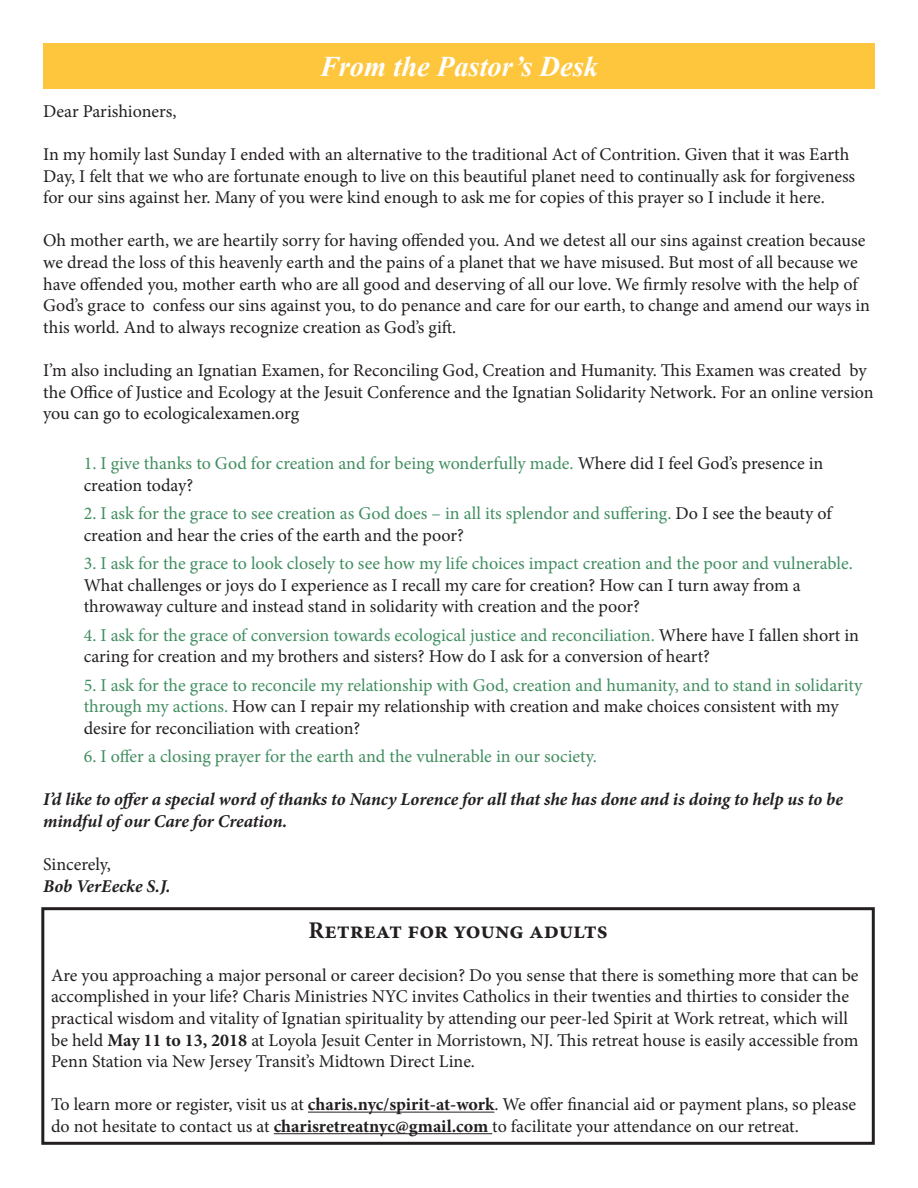
<style>
.page{position:relative;width:918px;height:1188px;background:#fff}
.page>*{position:absolute;margin:0;border:0;box-sizing:border-box;transform-origin:0 0}
.t1{font:italic 700 28.5px "Times New Roman";color:#fff}
.t2{font:700 24px "Minion Pro";letter-spacing:-.005em;color:#231f20}
.t3{font:18px/21.6px "Minion Pro";letter-spacing:-.005em;color:#231f20}
.t4{font:18px/21.6px "Minion Pro";color:#418e60}
.t5{font:italic 700 18px/21.6px "Minion Pro";letter-spacing:-.005em;color:#231f20}
.s1{color:#231f20}
.s2{color:#418e60}
.s3{font-weight:700}
</style>
<div class="page">
<div style="left:43px;top:43px;width:832px;height:46px;background:#fec63d"></div>
<hr style="left:308px;top:1112px;width:186px;height:1px;background:#231f20">
<hr style="left:274px;top:1133px;width:218px;height:1px;background:#231f20">
<div style="left:41px;top:907px;width:834px;height:238px;border:3px solid #231f20"></div>
<p class="t1" style="left:320px;top:46px;width:280px">From the Pastor’s Desk</p>
<p class="t3" style="left:43px;top:100px;width:135px">Dear Parishioners,</p>
<p class="t3" style="left:43px;top:144px;width:814px">In my homily last Sunday I ended with an alternative to the traditional Act of Contrition. Given that it was Earth<br>Day, I felt that we who are fortunate enough to live on this beautiful planet need to continually ask for forgiveness for our sins against her. Many of you were kind enough to ask me for copies of this prayer so I include it here.</p>
<p class="t3" style="left:43px;top:230px;width:828px">Oh mother earth, we are heartily sorry for having offended you. And we detest all our sins against creation because we dread the loss of this heavenly earth and the pains of a planet that we have misused. But most of all because we have offended you, mother earth who are all good and deserving of all our love. We firmly resolve with the help of God’s grace to confess our sins against you, to do penance and care for our earth, to change and amend our ways in this world. And to always recognize creation as God’s gift.</p>
<p class="t3" style="left:43px;top:360px;width:832px">I’m also including an Ignatian Examen, for Reconciling God, Creation and Humanity. This Examen was created by the Office of Justice and Ecology at the Jesuit Conference and the Ignatian Solidarity Network. For an online version you can go to ecologicalexamen.org</p>
<p class="t4" style="left:84px;top:453px;width:741px">1. I give thanks to God for creation and for being wonderfully made. <span class="s1">Where did I feel God’s presence in creation today?</span></p>
<p class="t4" style="left:84px;top:503px;width:750px">2. I ask for the grace to see creation as God does – in all its splendor and suffering. <span class="s1">Do I see the beauty of creation and hear the cries of the earth and the poor?</span></p>
<p class="t3" style="left:84px;top:553px;width:771px"><span class="s2">3. I ask for the grace to look closely to see how my life choices impact creation and the poor and vulnerable.<br></span>What challenges or joys do I experience as I recall my care for creation? How can I turn away from a throwaway culture and instead stand in solidarity with creation and the poor?</p>
<p class="t3" style="left:84px;top:624px;width:777px"><span class="s2">4. I ask for the grace of conversion towards ecological justice and reconciliation.</span> Where have I fallen short in caring for creation and my brothers and sisters? How do I ask for a conversion of heart?</p>
<p class="t4" style="left:84px;top:674px;width:780px">5. I ask for the grace to reconcile my relationship with God, creation and humanity, and to stand in solidarity through my actions. <span class="s1">How can I repair my relationship with creation and make choices consistent with my desire for reconciliation with creation?</span></p>
<p class="t4" style="left:84px;top:746px;width:515px">6. I offer a closing prayer for the earth and the vulnerable in our society.</p>
<p class="t5" style="left:43px;top:788px;width:801px">I’d like to offer a special word of thanks to Nancy Lorence for all that she has done and is doing to help us to be mindful of our Care for Creation.</p>
<p class="t3" style="left:43px;top:854px;width:69px">Sincerely,</p>
<p class="t5" style="left:43px;top:875px;width:129px">Bob VerEecke S.J.</p>
<p class="t2" style="left:308px;top:913px;width:301px">Retreat for young adults</p>
<p class="t3" style="left:51px;top:964px;width:809px">Are you approaching a major personal or career decision? Do you sense that there is something more that can be accomplished in your life? Charis Ministries NYC invites Catholics in their twenties and thirties to consider the practical wisdom and vitality of Ignatian spirituality by attending our peer-led Spirit at Work retreat, which will be held <span class="s3">May 11 to 13, 2018</span> at Loyola Jesuit Center in Morristown, NJ. This retreat house is easily accessible from Penn Station via New Jersey Transit’s Midtown Direct Line.</p>
<p class="t3" style="left:51px;top:1094px;width:807px">To learn more or register, visit us at <span class="s3">charis.nyc/spirit-at-work</span>. We offer financial aid or payment plans, so please do not hesitate to contact us at <span class="s3">charisretreatnyc@gmail.com</span> to facilitate your attendance on our retreat.</p>
</div>
